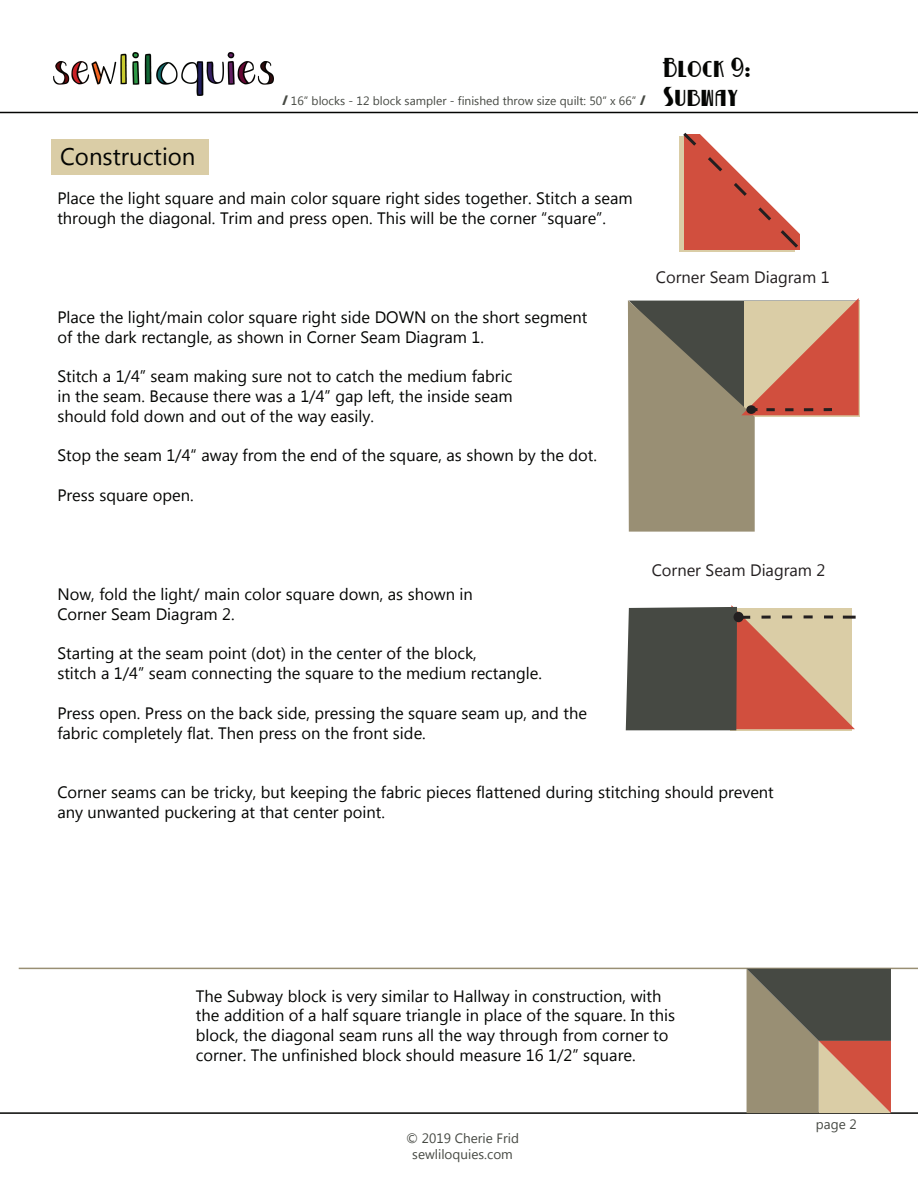
<style>
.page{position:relative;width:918px;height:1188px;background:#fff}
.page>*{position:absolute;margin:0;border:0;box-sizing:border-box;transform-origin:0 0}
.t1{font:24px/28.8px "Betty Noir";color:#040503}
.t2{font:24px "Microsoft New Tai Lue";color:#040503}
.t3{font:16.5px/19.8px "Microsoft New Tai Lue";color:#040503}
.t4{font:16.5px "Microsoft New Tai Lue";color:#231f20}
.t5{font:13.5px/16.2px "Microsoft New Tai Lue";color:#464943;text-align:center}
.t6{font:12px "Microsoft New Tai Lue";color:#464943}
.s1{font-family:"Betty Noir"}
</style>
<div class="page">
<div style="left:52px;top:139px;width:157px;height:36px;background:#dacda6"></div>
<hr style="left:0;top:112px;width:918px;height:1px;background:#040503">
<hr style="left:0;top:1112px;width:918px;height:2px;background:#040503">
<hr style="left:19px;top:968px;width:899px;height:1px;background:#998f74">
<svg style="left:626px;top:605px;width:230px;height:125px;background:#937261"></svg>
<div style="left:734px;top:612px;width:10px;height:10px;background:#231f20;border-radius:50%"></div>
<svg style="left:628px;top:298px;width:232px;height:234px"></svg>
<div style="left:746px;top:405px;width:10px;height:9px;background:#231f20;border-radius:50%"></div>
<img style="left:53px;top:52px;width:221px;height:43px">
<svg style="left:747px;top:969px;width:144px;height:144px;background:#897461"></svg>
<svg style="left:680px;top:132px;width:120px;height:119px"></svg>
<p class="t6" style="left:282px;top:94px;width:365px"><span class="s1">/</span> 16” blocks - 12 block sampler - finished throw size quilt: 50” x 66” <span class="s1">/</span></p>
<h1 class="t2" style="left:60px;top:143px;width:137px">Construction</h1>
<p class="t3" style="left:57px;top:190px;width:577px">Place the light square and main color square right sides together. Stitch a seam through the diagonal. Trim and press open. This will be the corner “square”.</p>
<h1 class="t1" style="left:663px;top:54px;width:90px">Block 9:<br>Subway</h1>
<p class="t3" style="left:57px;top:308px;width:532px">Place the light/main color square right side DOWN on the short segment of the dark rectangle, as shown in Corner Seam Diagram 1.</p>
<p class="t3" style="left:57px;top:368px;width:457px;text-align:justify">Stitch a 1/4” seam making sure not to catch the medium fabric in the seam. Because there was a 1/4” gap left, the inside seam should fold down and out of the way easily.</p>
<p class="t3" style="left:57px;top:447px;width:541px">Stop the seam 1/4“ away from the end of the square, as shown by the dot.</p>
<p class="t3" style="left:57px;top:487px;width:138px">Press square open.</p>
<p class="t4" style="left:656px;top:268px;width:175px">Corner Seam Diagram 1</p>
<p class="t3" style="left:57px;top:586px;width:417px">Now, fold the light/ main color square down, as shown in<br>Corner Seam Diagram 2.</p>
<p class="t3" style="left:57px;top:645px;width:486px">Starting at the seam point (dot) in the center of the block,<br>stitch a 1/4” seam connecting the square to the medium rectangle.</p>
<p class="t3" style="left:57px;top:704px;width:531px">Press open. Press on the back side, pressing the square seam up, and the fabric completely flat. Then press on the front side.</p>
<p class="t4" style="left:652px;top:561px;width:175px">Corner Seam Diagram 2</p>
<p class="t3" style="left:57px;top:784px;width:718px">Corner seams can be tricky, but keeping the fabric pieces flattened during stitching should prevent any unwanted puckering at that center point.</p>
<p class="t3" style="left:196px;top:987px;width:481px">The Subway block is very similar to Hallway in construction, with the addition of a half square triangle in place of the square. In this block, the diagonal seam runs all the way through from corner to corner. The unfinished block should measure 16 1/2” square.</p>
<p class="t5" style="left:406px;top:1131px;width:114px">© 2019 Cherie Frid sewliloquies.com</p>
<p class="t5" style="left:816px;top:1118px;width:42px">page 2</p>
</div>
